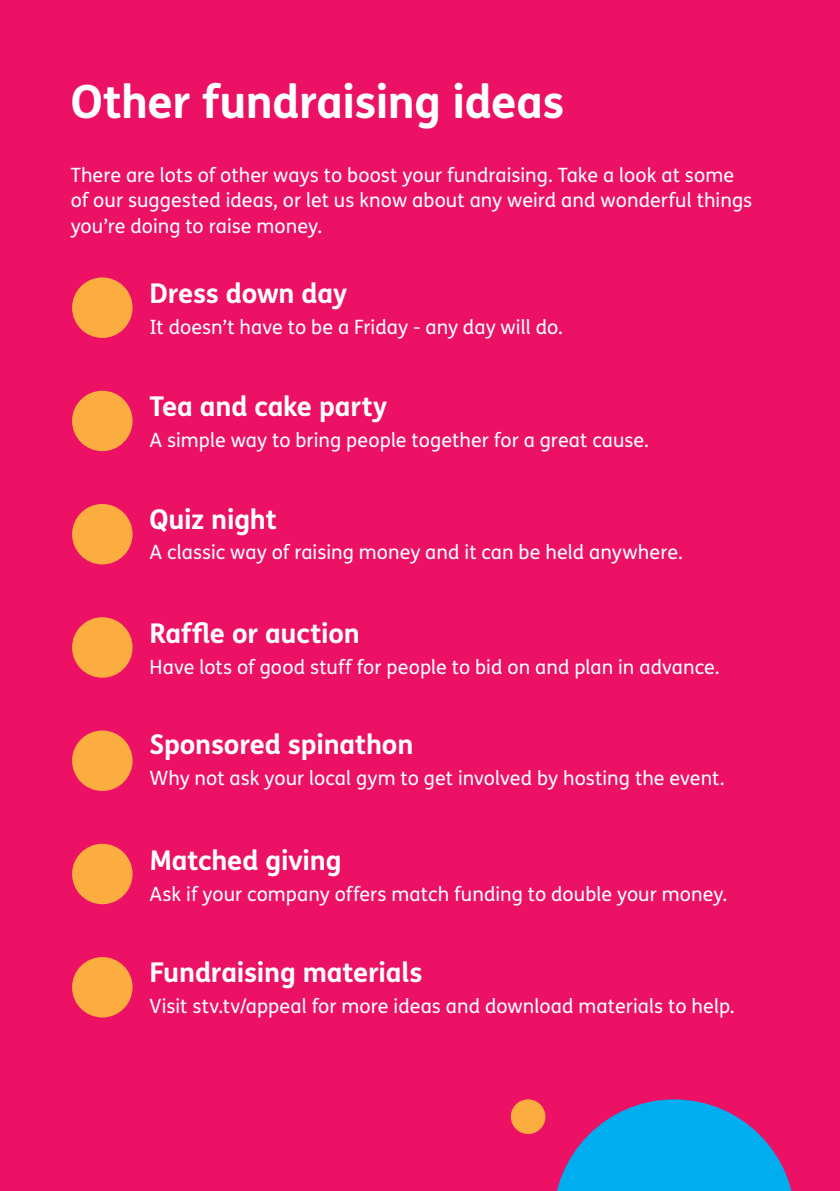
<style>
.page{position:relative;width:840px;height:1191px;background:#fff}
.page>*{position:absolute;margin:0;border:0;box-sizing:border-box;transform-origin:0 0}
.t1{font:700 45.8px "FS Me";letter-spacing:-.01em;color:#fff}
.t2{font:700 27.2px "FS Me";letter-spacing:-.01em;color:#fff}
.t3{font:19.6px/25.4px "FS Me";color:#fff}
</style>
<div class="page">
<div style="left:0;top:0;width:839px;height:1191px;background:#ec1165"></div>
<div style="left:72px;top:277px;width:60px;height:61px;background:#fbae3f;border-radius:50%"></div>
<div style="left:72px;top:391px;width:60px;height:60px;background:#fbae3f;border-radius:50%"></div>
<div style="left:72px;top:504px;width:60px;height:60px;background:#fbae3f;border-radius:50%"></div>
<div style="left:72px;top:617px;width:60px;height:60px;background:#fbae3f;border-radius:50%"></div>
<div style="left:72px;top:730px;width:60px;height:61px;background:#fbae3f;border-radius:50%"></div>
<div style="left:72px;top:843px;width:60px;height:61px;background:#fbae3f;border-radius:50%"></div>
<div style="left:72px;top:957px;width:60px;height:60px;background:#fbae3f;border-radius:50%"></div>
<svg style="left:557px;top:1099px;width:235px;height:92px"></svg>
<div style="left:510px;top:1099px;width:35px;height:35px;background:#fbae3f;border-radius:50%"></div>
<p class="t1" style="left:71px;top:73px;width:494px">Other fundraising ideas</p>
<p class="t3" style="left:71px;top:163px;width:682px">There are lots of other ways to boost your fundraising. Take a look at some of our suggested ideas, or let us know about any weird and wonderful things you’re doing to raise money.</p>
<p class="t2" style="left:149px;top:277px;width:199px">Dress down day</p>
<p class="t3" style="left:149px;top:315px;width:414px">It doesn’t have to be a Friday - any day will do.</p>
<p class="t2" style="left:149px;top:389px;width:239px">Tea and cake party</p>
<p class="t3" style="left:149px;top:427px;width:501px">A simple way to bring people together for a great cause.</p>
<p class="t2" style="left:149px;top:502px;width:129px">Quiz night</p>
<p class="t3" style="left:149px;top:540px;width:534px">A classic way of raising money and it can be held anywhere.</p>
<p class="t2" style="left:149px;top:617px;width:212px">Raffle or auction</p>
<p class="t3" style="left:149px;top:655px;width:571px">Have lots of good stuff for people to bid on and plan in advance.</p>
<p class="t2" style="left:149px;top:727px;width:265px">Sponsored spinathon</p>
<p class="t3" style="left:149px;top:766px;width:576px">Why not ask your local gym to get involved by hosting the event.</p>
<p class="t2" style="left:149px;top:843px;width:193px">Matched giving</p>
<p class="t3" style="left:149px;top:881px;width:579px">Ask if your company offers match funding to double your money.</p>
<p class="t2" style="left:149px;top:955px;width:274px">Fundraising materials</p>
<p class="t3" style="left:149px;top:993px;width:586px">Visit stv.tv/appeal for more ideas and download materials to help.</p>
</div>
